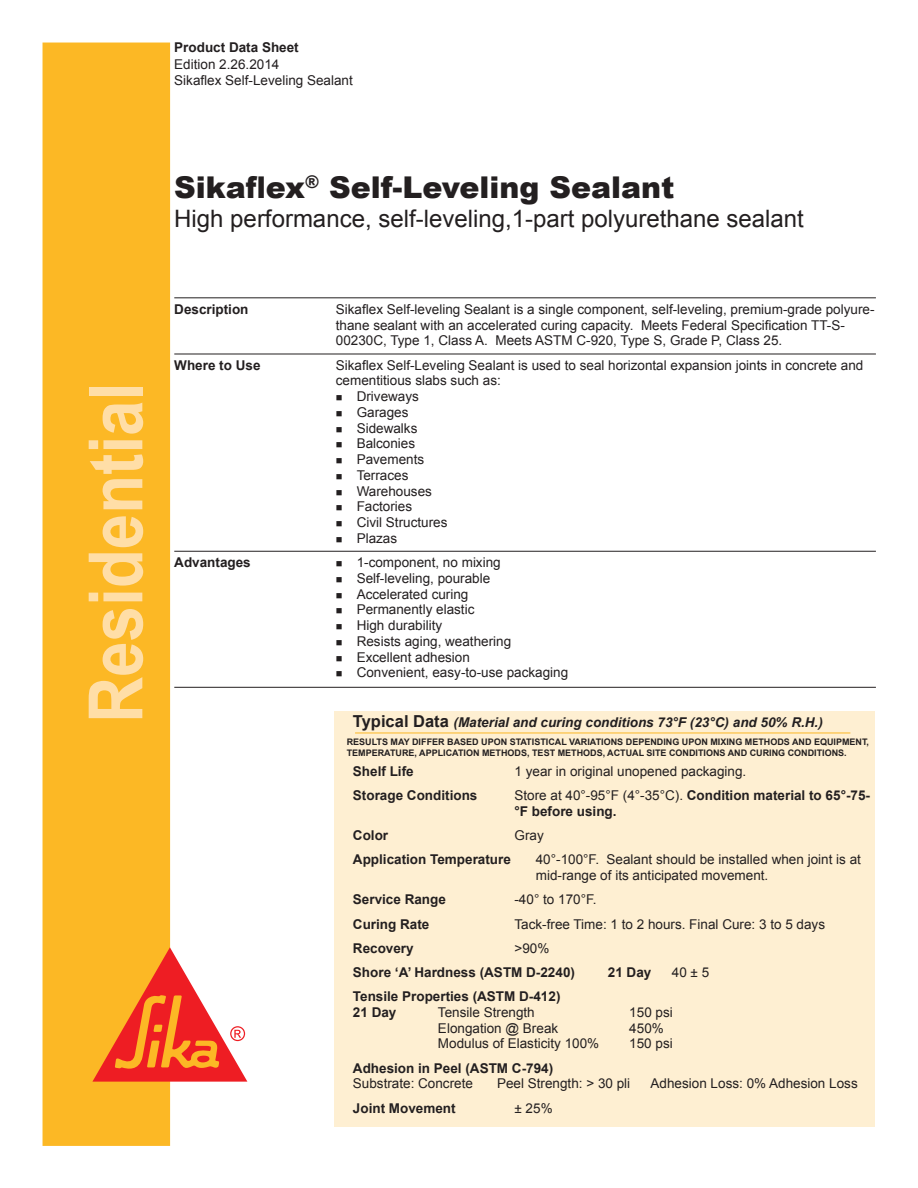
<style>
.page{position:relative;width:918px;height:1188px;background:#fff}
.page>*{position:absolute;margin:0;border:0;box-sizing:border-box;transform-origin:0 0}
.t1{font:700 75px "Arial";color:#ffdea7;scale:.85 1}
.t2{font:900 30px "Arial";color:#231f20}
.t3{font:24px "Arial";color:#231f20}
.t4{font:13.5px/15.8px "Arial";color:#231f20}
.t5{font:700 13.5px/15.8px "Arial";color:#231f20}
.t6{font:italic 700 13.5px "Arial";color:#231f20}
.t7{font:700 9px/10.8px "Arial";color:#231f20}
.s1{font-style:normal;font-size:16.5px}
.s2{font-weight:400}
</style>
<div class="page">
<hr style="left:174px;top:298px;width:702px;height:1px;background:#231f20">
<div style="left:43px;top:43px;width:126px;height:1102px;background:#fcb825"></div>
<div style="left:43px;top:43px;width:127px;height:1103px;border:2px solid #fcb825"></div>
<svg style="left:92px;top:947px;width:155px;height:135px"></svg>
<div style="left:335px;top:711px;width:540px;height:416px;background:#feefd2"></div>
<hr style="left:355px;top:733px;width:495px;height:1px;background:#fcb825">
<hr style="left:174px;top:354px;width:702px;height:1px;background:#231f20">
<hr style="left:174px;top:551px;width:702px;height:1px;background:#231f20">
<hr style="left:174px;top:687px;width:702px;height:1px;background:#231f20">
<p class="t5" style="left:174px;top:41px;width:126px">Product Data Sheet</p>
<p class="t4" style="left:174px;top:56px;width:180px;line-height:16.2px">Edition 2.26.2014<br>Sikalex Self-Leveling Sealant</p>
<h1 class="t1" style="left:88px;top:723px;width:402px;rotate:-90deg">Residential</h1>
<h2 class="t2" style="left:174px;top:165px;width:502px">Sikalex<sup>®</sup> Self-Leveling Sealant</h2>
<h3 class="t3" style="left:174px;top:209px;width:631px">High performance, self-leveling,1-part polyurethane sealant</h3>
<p class="t5" style="left:174px;top:303px;width:76px">Description</p>
<p class="t4" style="left:336px;top:301px;width:540px">Sikalex Self-leveling Sealant is a single component, self-leveling, premium-grade polyure&shy;thane sealant with an accelerated curing capacity. Meets Federal Speciication TT-S-<br>00230C, Type 1, Class A. Meets ASTM C-920, Type S, Grade P, Class 25.</p>
<p class="t5" style="left:174px;top:358px;width:88px">Where to Use</p>
<p class="t4" style="left:336px;top:357px;width:529px">Sikalex Self-Leveling Sealant is used to seal horizontal expansion joints in concrete and cementitious slabs such as:</p>
<p class="t4" style="left:336px;top:390px;width:85px">■ Driveways</p>
<p class="t4" style="left:336px;top:404px;width:74px">■ Garages</p>
<p class="t4" style="left:336px;top:420px;width:83px">■ Sidewalks</p>
<p class="t4" style="left:336px;top:437px;width:81px">■ Balconies</p>
<p class="t4" style="left:336px;top:452px;width:90px">■ Pavements</p>
<p class="t4" style="left:336px;top:467px;width:74px">■ Terraces</p>
<p class="t4" style="left:336px;top:484px;width:98px">■ Warehouses</p>
<p class="t4" style="left:336px;top:499px;width:78px">■ Factories</p>
<p class="t4" style="left:336px;top:516px;width:113px">■ Civil Structures</p>
<p class="t4" style="left:336px;top:530px;width:63px">■ Plazas</p>
<p class="t5" style="left:174px;top:556px;width:78px">Advantages</p>
<p class="t4" style="left:336px;top:555px;width:166px">■ 1-component, no mixing</p>
<p class="t4" style="left:336px;top:571px;width:156px">■ Self-leveling, pourable</p>
<p class="t4" style="left:336px;top:586px;width:134px">■ Accelerated curing</p>
<p class="t4" style="left:336px;top:602px;width:140px">■ Permanently elastic</p>
<p class="t4" style="left:336px;top:618px;width:108px">■ High durability</p>
<p class="t4" style="left:336px;top:634px;width:177px">■ Resists aging, weathering</p>
<p class="t4" style="left:336px;top:649px;width:136px">■ Excellent adhesion</p>
<p class="t4" style="left:336px;top:666px;width:234px">■ Convenient, easy-to-use packaging</p>
<p class="t6" style="left:353px;top:718px;width:471px"><span class="s1">Typical Data</span> (Material and curing conditions 73°F (23°C) and 50% R.H.)</p>
<p class="t5" style="left:353px;top:765px;width:62px">Shelf Life</p>
<p class="t4" style="left:514px;top:763px;width:233px">1 year in original unopened packaging.</p>
<p class="t5" style="left:353px;top:789px;width:126px">Storage Conditions</p>
<p class="t5" style="left:514px;top:789px;width:357px"><span class="s2">Store at 40°-95°F (4°-35°C).</span> Condition material to 65°-75- °F before using.</p>
<p class="t5" style="left:353px;top:829px;width:37px">Color</p>
<p class="t4" style="left:515px;top:828px;width:31px">Gray</p>
<p class="t5" style="left:353px;top:853px;width:160px">Application Temperature</p>
<p class="t4" style="left:536px;top:852px;width:327px">40°-100°F. Sealant should be installed when joint is at mid-range of its anticipated movement.</p>
<p class="t5" style="left:353px;top:893px;width:95px">Service Range</p>
<p class="t4" style="left:514px;top:892px;width:84px">-40° to 170°F.</p>
<p class="t5" style="left:353px;top:917px;width:78px">Curing Rate</p>
<p class="t4" style="left:515px;top:916px;width:312px">Tack-free Time: 1 to 2 hours. Final Cure: 3 to 5 days</p>
<p class="t5" style="left:353px;top:941px;width:62px">Recovery</p>
<p class="t4" style="left:515px;top:940px;width:36px">&gt;90%</p>
<p class="t5" style="left:353px;top:966px;width:224px">Shore ‘A’ Hardness (ASTM D-2240)</p>
<p class="t5" style="left:608px;top:966px;width:45px">21 Day</p>
<p class="t4" style="left:672px;top:964px;width:39px">40 ± 5</p>
<p class="t5" style="left:353px;top:990px;width:209px">Tensile Properties (ASTM D-412)<br>21 Day</p>
<p class="t7" style="left:347px;top:737px;width:524px">RESULTS MAY DIFFER BASED UPON STATISTICAL VARIATIONS DEPENDING UPON MIXING METHODS AND EQUIPMENT,<br>TEMPERATURE, APPLICATION METHODS, TEST METHODS, ACTUAL SITE CONDITIONS AND CURING CONDITIONS.</p>
<p class="t4" style="left:438px;top:1004px;width:98px">Tensile Strength</p>
<p class="t4" style="left:629px;top:1004px;width:45px">150 psi</p>
<p class="t4" style="left:438px;top:1020px;width:122px">Elongation @ Break</p>
<p class="t4" style="left:629px;top:1020px;width:36px">450%</p>
<p class="t4" style="left:438px;top:1036px;width:163px">Modulus of Elasticity 100%</p>
<p class="t4" style="left:629px;top:1036px;width:45px">150 psi</p>
<p class="t5" style="left:353px;top:1061px;width:202px">Adhesion in Peel (ASTM C-794)</p>
<p class="t4" style="left:353px;top:1076px;width:122px">Substrate: Concrete</p>
<p class="t4" style="left:497px;top:1076px;width:135px">Peel Strength: &gt; 30 pli</p>
<p class="t4" style="left:651px;top:1076px;width:209px">Adhesion Loss: 0% Adhesion Loss</p>
<p class="t5" style="left:353px;top:1101px;width:104px">Joint Movement</p>
<p class="t4" style="left:514px;top:1100px;width:40px">± 25%</p>
</div>
